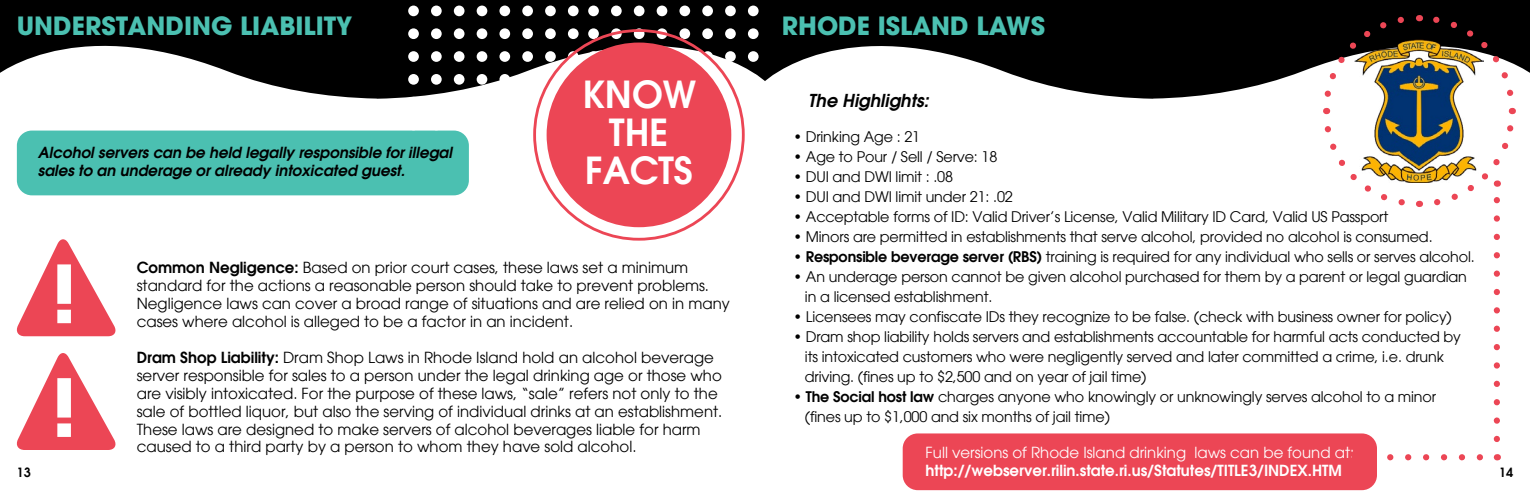
<style>
.page{position:relative;width:1530px;height:495px;background:#fff}
.page>*{position:absolute;margin:0;border:0;box-sizing:border-box;transform-origin:0 0}
.t1{font:700 79.38px "Avant Garde";color:#fff}
.t2{font:600 36.62px/37.8px "Avant Garde";color:#fff;text-align:center}
.t3{font:700 25px "Avant Garde";color:#4bc0b1}
.t4{font:italic 600 17.5px "Avant Garde";color:#000}
.t5{font:15px/18px "Avant Garde";color:#000}
.t6{font:italic 600 15px/18px "Avant Garde";color:#000}
.t7{font:600 15px "Avant Garde";color:#fff}
.t8{font:15px "Avant Garde";color:#fff}
.t9{font:14.38px/20px "Avant Garde";letter-spacing:-.01em;color:#000}
.t10{font:600 12.5px "Avant Garde";color:#000}
.s1{font-weight:600}
</style>
<div class="page">
<div style="left:903px;top:433px;width:474px;height:57px;background:#ec4655;border-radius:15px"></div>
<div style="left:17px;top:131px;width:452px;height:64px;background:#4bc0b1;border-radius:15px"></div>
<svg style="left:766px;top:0;width:764px;height:99px;fill:#000"></svg>
<svg style="left:0;top:0;width:766px;height:99px;fill:#000"></svg>
<div style="left:408px;top:97px;width:11px;height:11px;background:#fff;border-radius:50%"></div>
<div style="left:408px;top:74px;width:11px;height:11px;background:#fff;border-radius:50%"></div>
<div style="left:408px;top:51px;width:11px;height:11px;background:#fff;border-radius:50%"></div>
<div style="left:408px;top:28px;width:11px;height:11px;background:#fff;border-radius:50%"></div>
<div style="left:408px;top:6px;width:11px;height:10px;background:#fff;border-radius:50%"></div>
<div style="left:431px;top:97px;width:11px;height:11px;background:#fff;border-radius:50%"></div>
<div style="left:431px;top:74px;width:11px;height:11px;background:#fff;border-radius:50%"></div>
<div style="left:431px;top:51px;width:11px;height:11px;background:#fff;border-radius:50%"></div>
<div style="left:431px;top:28px;width:11px;height:11px;background:#fff;border-radius:50%"></div>
<div style="left:431px;top:6px;width:11px;height:10px;background:#fff;border-radius:50%"></div>
<div style="left:454px;top:97px;width:11px;height:11px;background:#fff;border-radius:50%"></div>
<div style="left:454px;top:74px;width:11px;height:11px;background:#fff;border-radius:50%"></div>
<div style="left:454px;top:51px;width:11px;height:11px;background:#fff;border-radius:50%"></div>
<div style="left:454px;top:28px;width:11px;height:11px;background:#fff;border-radius:50%"></div>
<div style="left:454px;top:6px;width:11px;height:10px;background:#fff;border-radius:50%"></div>
<div style="left:477px;top:97px;width:10px;height:11px;background:#fff;border-radius:50%"></div>
<div style="left:477px;top:74px;width:10px;height:11px;background:#fff;border-radius:50%"></div>
<div style="left:477px;top:51px;width:10px;height:11px;background:#fff;border-radius:50%"></div>
<div style="left:477px;top:28px;width:10px;height:11px;background:#fff;border-radius:50%"></div>
<div style="left:477px;top:6px;width:10px;height:10px;background:#fff;border-radius:50%"></div>
<div style="left:499px;top:97px;width:11px;height:11px;background:#fff;border-radius:50%"></div>
<div style="left:499px;top:74px;width:11px;height:11px;background:#fff;border-radius:50%"></div>
<div style="left:499px;top:51px;width:11px;height:11px;background:#fff;border-radius:50%"></div>
<div style="left:499px;top:28px;width:11px;height:11px;background:#fff;border-radius:50%"></div>
<div style="left:499px;top:6px;width:11px;height:10px;background:#fff;border-radius:50%"></div>
<div style="left:522px;top:97px;width:11px;height:11px;background:#fff;border-radius:50%"></div>
<div style="left:522px;top:74px;width:11px;height:11px;background:#fff;border-radius:50%"></div>
<div style="left:522px;top:51px;width:11px;height:11px;background:#fff;border-radius:50%"></div>
<div style="left:522px;top:28px;width:11px;height:11px;background:#fff;border-radius:50%"></div>
<div style="left:522px;top:6px;width:11px;height:10px;background:#fff;border-radius:50%"></div>
<div style="left:545px;top:97px;width:11px;height:11px;background:#fff;border-radius:50%"></div>
<svg style="left:545px;top:74px;width:11px;height:11px"></svg>
<div style="left:545px;top:51px;width:11px;height:11px;background:#fff;border-radius:50%"></div>
<div style="left:545px;top:28px;width:11px;height:11px;background:#fff;border-radius:50%"></div>
<div style="left:545px;top:6px;width:11px;height:10px;background:#fff;border-radius:50%"></div>
<svg style="left:568px;top:51px;width:11px;height:11px"></svg>
<div style="left:568px;top:28px;width:11px;height:11px;background:#fff;border-radius:50%"></div>
<div style="left:568px;top:6px;width:11px;height:10px;background:#fff;border-radius:50%"></div>
<svg style="left:588px;top:51px;width:11px;height:11px"></svg>
<div style="left:588px;top:28px;width:11px;height:11px;background:#fff;border-radius:50%"></div>
<div style="left:588px;top:6px;width:11px;height:10px;background:#fff;border-radius:50%"></div>
<svg style="left:611px;top:28px;width:11px;height:11px"></svg>
<div style="left:611px;top:6px;width:11px;height:10px;background:#fff;border-radius:50%"></div>
<svg style="left:634px;top:28px;width:11px;height:11px"></svg>
<div style="left:634px;top:6px;width:11px;height:10px;background:#fff;border-radius:50%"></div>
<svg style="left:657px;top:28px;width:10px;height:11px"></svg>
<div style="left:657px;top:6px;width:10px;height:10px;background:#fff;border-radius:50%"></div>
<svg style="left:679px;top:51px;width:11px;height:11px"></svg>
<div style="left:679px;top:28px;width:11px;height:11px;background:#fff;border-radius:50%"></div>
<div style="left:679px;top:6px;width:11px;height:10px;background:#fff;border-radius:50%"></div>
<svg style="left:702px;top:51px;width:11px;height:11px"></svg>
<div style="left:702px;top:28px;width:11px;height:11px;background:#fff;border-radius:50%"></div>
<div style="left:702px;top:6px;width:11px;height:10px;background:#fff;border-radius:50%"></div>
<div style="left:725px;top:97px;width:11px;height:11px;background:#fff;border-radius:50%"></div>
<svg style="left:725px;top:74px;width:11px;height:11px"></svg>
<div style="left:725px;top:51px;width:11px;height:11px;background:#fff;border-radius:50%"></div>
<div style="left:725px;top:28px;width:11px;height:11px;background:#fff;border-radius:50%"></div>
<div style="left:725px;top:6px;width:11px;height:10px;background:#fff;border-radius:50%"></div>
<div style="left:748px;top:97px;width:11px;height:11px;background:#fff;border-radius:50%"></div>
<div style="left:748px;top:74px;width:11px;height:11px;background:#fff;border-radius:50%"></div>
<div style="left:748px;top:51px;width:11px;height:11px;background:#fff;border-radius:50%"></div>
<div style="left:748px;top:28px;width:11px;height:11px;background:#fff;border-radius:50%"></div>
<div style="left:748px;top:6px;width:11px;height:10px;background:#fff;border-radius:50%"></div>
<img style="left:1376px;top:40px;width:81px;height:143px">
<svg style="left:16px;top:239px;width:100px;height:97px"></svg>
<div style="left:547px;top:43px;width:184px;height:184px;background:#ec4655;border-radius:50%"></div>
<svg style="left:16px;top:353px;width:100px;height:97px"></svg>
<svg style="left:1320px;top:13px;width:88px;height:101px"></svg>
<svg style="left:1324px;top:122px;width:96px;height:85px"></svg>
<svg style="left:1419px;top:12px;width:98px;height:88px"></svg>
<svg style="left:1387px;top:454px;width:96px;height:6px"></svg>
<svg style="left:1430px;top:108px;width:86px;height:331px"></svg>
<h3 class="t3" style="left:17px;top:10px;width:337px">UNDERSTANDING LIABILITY</h3>
<h3 class="t3" style="left:782px;top:10px;width:265px">RHODE ISLAND LAWS</h3>
<h2 class="t2" style="left:582px;top:75px;width:115px">KNOW<br>THE<br>FACTS</h2>
<p class="t4" style="left:808px;top:89px;width:122px">The Highlights:</p>
<p class="t9" style="left:793px;top:127px;width:128px">• Drinking Age : 21</p>
<p class="t9" style="left:793px;top:147px;width:205px">• Age to Pour / Sell / Serve: 18</p>
<p class="t9" style="left:793px;top:167px;width:161px">• DUI and DWI limit : .08</p>
<p class="t9" style="left:793px;top:187px;width:221px">• DUI and DWI limit under 21: .02</p>
<p class="t9" style="left:793px;top:207px;width:596px">• Acceptable forms of ID: Valid Driver’s License, Valid Military ID Card, Valid US Passport</p>
<p class="t9" style="left:793px;top:227px;width:641px">• Minors are permitted in establishments that serve alcohol, provided no alcohol is consumed.</p>
<p class="t9" style="left:793px;top:247px;width:683px">• <span class="s1">Responsible beverage server (RBS)</span> training is required for any individual who sells or serves alcohol.</p>
<p class="t9" style="left:805px;top:267px;width:664px;text-indent:-12px">• An underage person cannot be given alcohol purchased for them by a parent or legal guardian in a licensed establishment.</p>
<p class="t9" style="left:793px;top:307px;width:660px">• Licensees may confiscate IDs they recognize to be false. (check with business owner for policy)</p>
<p class="t9" style="left:805px;top:327px;width:658px;text-indent:-12px">• Dram shop liability holds servers and establishments accountable for harmful acts conducted by its intoxicated customers who were negligently served and later committed a crime, i.e. drunk driving. (fines up to $2,500 and on year of jail time)</p>
<p class="t9" style="left:805px;top:387px;width:633px;text-indent:-12px">• <span class="s1">The Social host law</span> charges anyone who knowingly or unknowingly serves alcohol to a minor (fines up to $1,000 and six months of jail time)</p>
<p class="t6" style="left:38px;top:143px;width:416px">Alcohol servers can be held legally responsible for illegal sales to an underage or already intoxicated guest.</p>
<p class="t5" style="left:137px;top:258px;width:595px"><span class="s1">Common Negligence:</span> Based on prior court cases, these laws set a minimum standard for the actions a reasonable person should take to prevent problems.<br>Negligence laws can cover a broad range of situations and are relied on in many cases where alcohol is alleged to be a factor in an incident.</p>
<p class="t5" style="left:137px;top:348px;width:587px"><span class="s1">Dram Shop Liability:</span> Dram Shop Laws in Rhode Island hold an alcohol beverage server responsible for sales to a person under the legal drinking age or those who are visibly intoxicated. For the purpose of these laws, “sale” refers not only to the sale of bottled liquor, but also the serving of individual drinks at an establishment.<br>These laws are designed to make servers of alcohol beverages liable for harm caused to a third party by a person to whom they have sold alcohol.</p>
<h1 class="t1" style="left:51px;top:242px;width:28px">!</h1>
<h1 class="t1" style="left:51px;top:356px;width:28px">!</h1>
<p class="t8" style="left:926px;top:443px;width:430px">Full versions of Rhode Island drinking laws can be found at:</p>
<p class="t7" style="left:926px;top:460px;width:418px">http://webserver.rilin.state.ri.us/Statutes/TITLE3/INDEX.HTM</p>
<p class="t10" style="left:17px;top:464px;width:15px">13</p>
<p class="t10" style="left:1499px;top:464px;width:15px">14</p>
</div>
